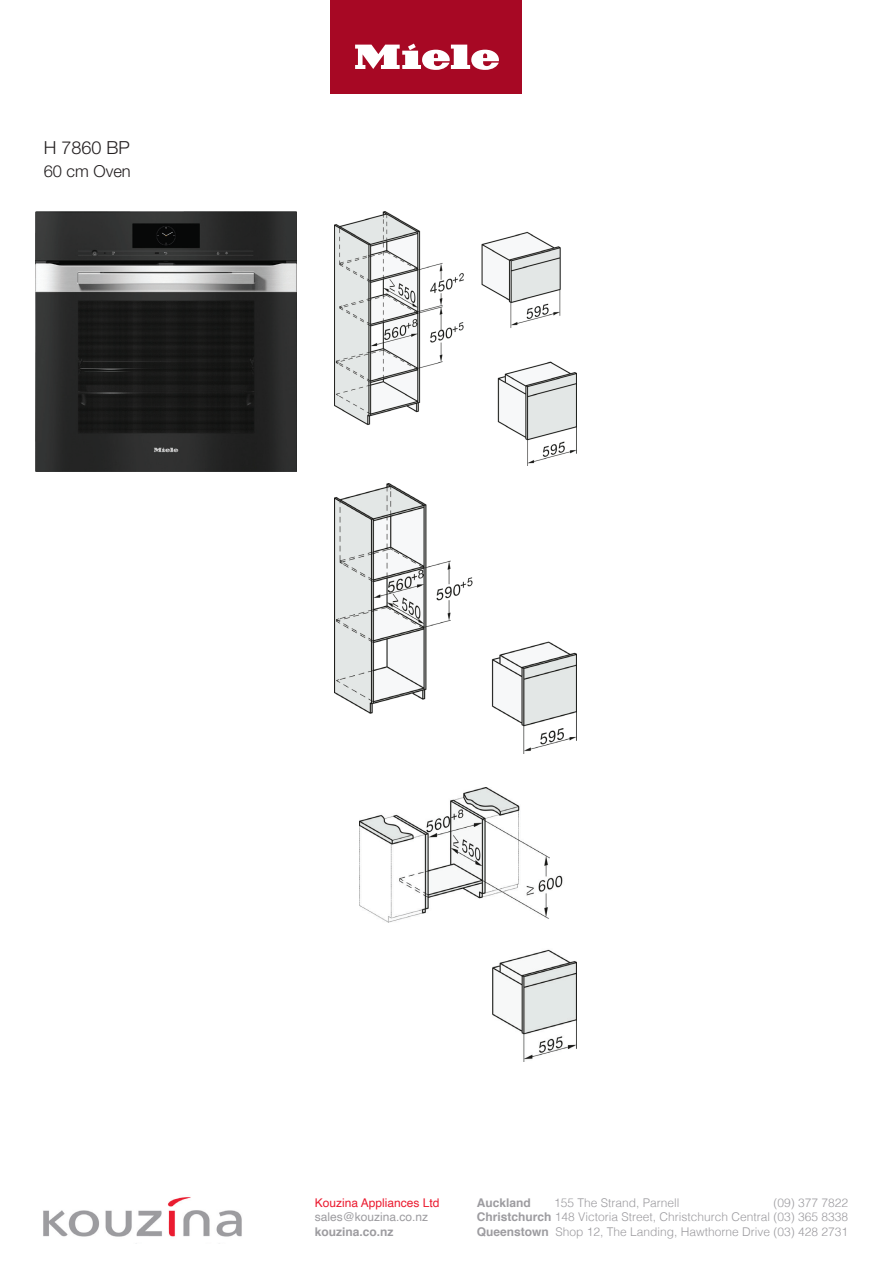
<style>
.page{position:relative;width:893px;height:1263px;background:#fff}
.page>*{position:absolute;margin:0;border:0;box-sizing:border-box;transform-origin:0 0}
.t1{font:300 18px "Helvetica Neue";color:#231f20}
.t2{font:300 16.5px "Helvetica Neue";color:#231f20}
.t3{font:300 12px "Helvetica";color:#9d9ca0}
.t4{font:700 12px "Helvetica";color:#9d9ca0}
.t5{font:12px "Helvetica";color:#eb1b30}
.t6{font:12px "Helvetica";color:#9d9ca0}
.s1{font-weight:700}
</style>
<div class="page">
<img style="left:43px;top:1197px;width:199px;height:40px">
<div style="left:331px;top:0;width:191px;height:94px;background:#a70824"></div>
<svg style="left:355px;top:44px;width:144px;height:26px"></svg>
<img style="left:35px;top:211px;width:262px;height:260px">
<img style="left:335px;top:483px;width:241px;height:270px">
<img style="left:335px;top:211px;width:241px;height:255px">
<img style="left:359px;top:787px;width:217px;height:275px">
<h1 class="t1" style="left:44px;top:137px;width:88px">H 7860 BP</h1>
<h2 class="t2" style="left:44px;top:161px;width:89px">60 cm Oven</h2>
<p class="t5" style="left:315px;top:1193px;width:126px">Kouzina Appliances Ltd</p>
<p class="t4" style="left:477px;top:1193px;width:56px">Auckland</p>
<p class="t3" style="left:554px;top:1192px;width:127px">155 The Strand, Parnell</p>
<p class="t3" style="left:773px;top:1192px;width:76px">(09) 377 7822</p>
<p class="t6" style="left:315px;top:1208px;width:115px">sales@kouzina.co.nz</p>
<p class="t3" style="left:477px;top:1207px;width:373px"><span class="s1">Christchurch</span> 148 Victoria Street, Christchurch Central (03) 365 8338</p>
<p class="t4" style="left:315px;top:1222px;width:80px">kouzina.co.nz</p>
<p class="t3" style="left:477px;top:1221px;width:373px"><span class="s1">Queenstown</span> Shop 12, The Landing, Hawthorne Drive (03) 428 2731</p>
</div>
